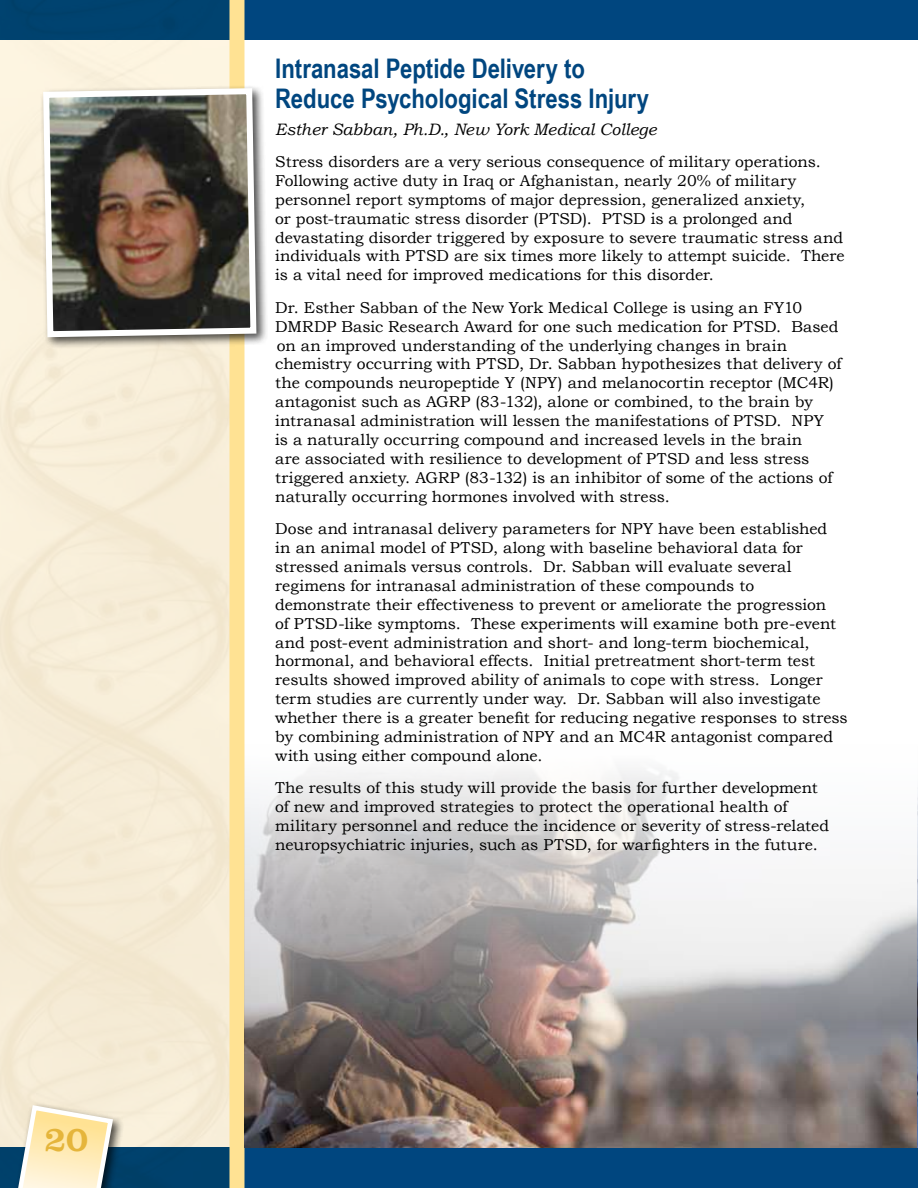
<style>
.page{position:relative;width:918px;height:1188px;background:#fff}
.page>*{position:absolute;margin:0;border:0;box-sizing:border-box;transform-origin:0 0}
.t1{font:36px "Clarendon";color:#e5b53b}
.t2{font:700 27px/30px "Arial Narrow";color:#00467f}
.t3{font:italic 16.5px "Bookman Old Style";color:#000}
.t4{font:15.75px/18.9px "Bookman Old Style";color:#000}
</style>
<div class="page">
<img style="left:0;top:40px;width:229px;height:1108px">
<div style="left:0;top:0;width:918px;height:40px;background:linear-gradient(to right,#014371,#004784)"></div>
<div style="left:0;top:1148px;width:918px;height:40px;background:#00467f"></div>
<div style="left:7px;top:1101px;width:117px;height:87px;background:#000;opacity:.7"></div>
<svg style="left:8px;top:1103px;width:108px;height:85px;background:#ddd6b8"></svg>
<div style="left:229px;top:0;width:15px;height:1188px;background:#ffe293"></div>
<div style="left:39px;top:84px;width:229px;height:265px;background:#000;opacity:.7"></div>
<img style="left:40px;top:85px;width:219px;height:255px">
<img style="left:244px;top:744px;width:673px;height:404px">
<img style="left:917px;top:788px;width:1px;height:360px">
<h1 class="t1" style="left:44px;top:1118px;width:45px">20</h1>
<h2 class="t2" style="left:275px;top:52px;width:376px">Intranasal Peptide Delivery to<br>Reduce Psychological Stress Injury</h2>
<p class="t3" style="left:275px;top:118px;width:383px">Esther Sabban, Ph.D., New York Medical College</p>
<p class="t4" style="left:275px;top:152px;width:571px">Stress disorders are a very serious consequence of military operations.<br>Following active duty in Iraq or Afghanistan, nearly 20% of military personnel report symptoms of major depression, generalized anxiety,<br>or post-traumatic stress disorder (PTSD). PTSD is a prolonged and devastating disorder triggered by exposure to severe traumatic stress and individuals with PTSD are six times more likely to attempt suicide. There is a vital need for improved medications for this disorder.</p>
<p class="t4" style="left:275px;top:298px;width:568px">Dr. Esther Sabban of the New York Medical College is using an FY10<br>DMRDP Basic Research Award for one such medication for PTSD. Based on an improved understanding of the underlying changes in brain chemistry occurring with PTSD, Dr. Sabban hypothesizes that delivery of the compounds neuropeptide Y (NPY) and melanocortin receptor (MC4R) antagonist such as AGRP (83-132), alone or combined, to the brain by intranasal administration will lessen the manifestations of PTSD. NPY<br>is a naturally occurring compound and increased levels in the brain<br>are associated with resilience to development of PTSD and less stress triggered anxiety. AGRP (83-132) is an inhibitor of some of the actions of naturally occurring hormones involved with stress.</p>
<p class="t4" style="left:275px;top:519px;width:574px">Dose and intranasal delivery parameters for NPY have been established<br>in an animal model of PTSD, along with baseline behavioral data for stressed animals versus controls. Dr. Sabban will evaluate several regimens for intranasal administration of these compounds to demonstrate their effectiveness to prevent or ameliorate the progression<br>of PTSD-like symptoms. These experiments will examine both pre-event and post-event administration and short- and long-term biochemical, hormonal, and behavioral effects. Initial pretreatment short-term test results showed improved ability of animals to cope with stress. Longer term studies are currently under way. Dr. Sabban will also investigate whether there is a greater benefit for reducing negative responses to stress by combining administration of NPY and an MC4R antagonist compared with using either compound alone.</p>
<p class="t4" style="left:275px;top:779px;width:556px">The results of this study will provide the basis for further development of new and improved strategies to protect the operational health of military personnel and reduce the incidence or severity of stress-related neuropsychiatric injuries, such as PTSD, for warfighters in the future.</p>
</div>
